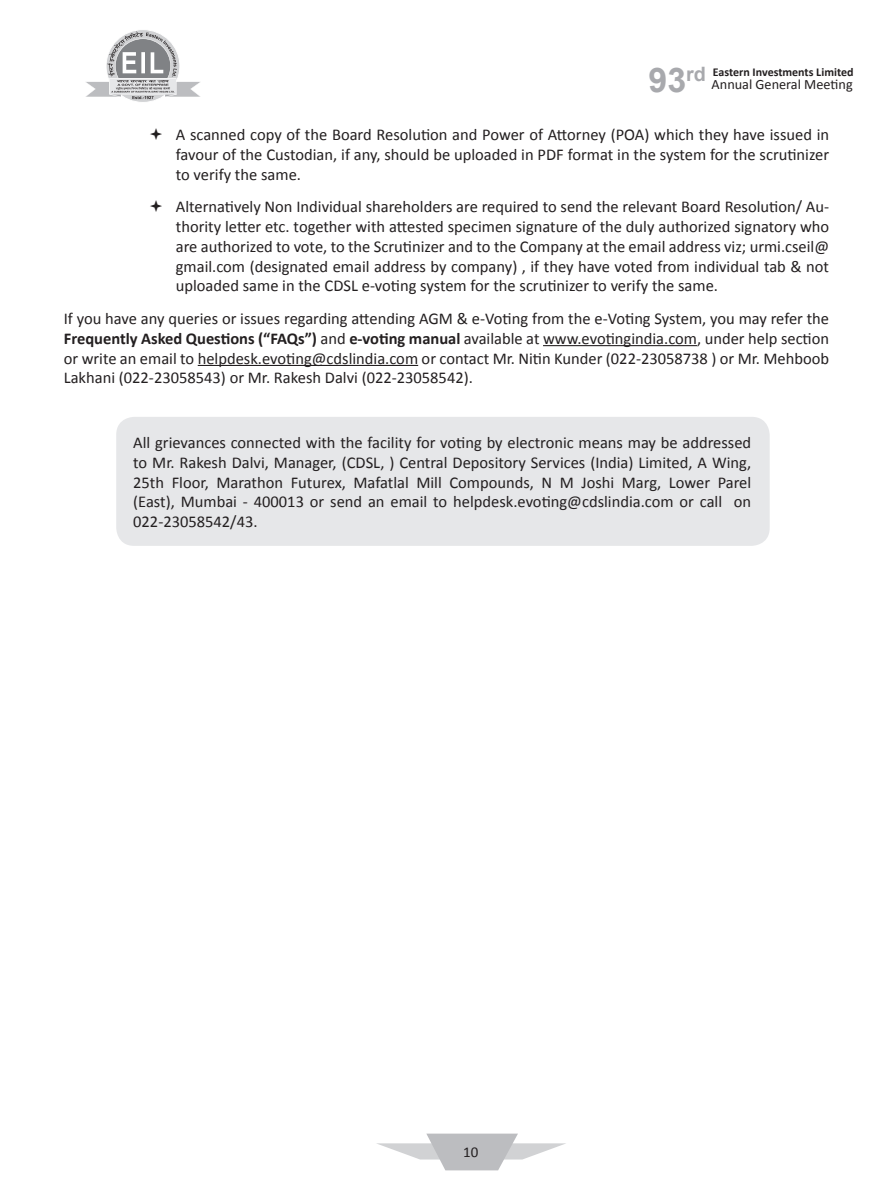
<style>
.page{position:relative;width:893px;height:1191px;background:#fff}
.page>*{position:absolute;margin:0;border:0;box-sizing:border-box;transform-origin:0 0}
.t1{font:16.5px/19.8px "Calibri";color:#231f20;text-align:justify}
.t2{font:15px "Calibri";color:#231f20}
.t3{font:14.25px "Calibri";color:#231f20}
.t4{font:700 12px "Calibri";color:#231f20}
.s1{font-family:"Arial";font-weight:700;font-size:33.9px;color:#a8a9ad}
.s2{font-weight:700}
</style>
<div class="page">
<svg style="left:377px;top:1133px;width:189px;height:37px"></svg>
<svg style="left:86px;top:32px;width:114px;height:67px"></svg>
<hr style="left:543px;top:345px;width:154px;height:1px;background:#231f20">
<hr style="left:198px;top:365px;width:220px;height:1px;background:#231f20">
<div style="left:116px;top:417px;width:654px;height:129px;background:#e6e7e9;border-radius:18px"></div>
<p class="t3" style="left:648px;top:76px;width:206px"><span class="s1">93</span><sup>rd</sup> Annual General Meeting</p>
<p class="t4" style="left:713px;top:65px;width:142px">Eastern Investments Limited</p>
<p class="t1" style="left:176px;top:125px;width:655px">A scanned copy of the Board Resolution and Power of Attorney (POA) which they have issued in favour of the Custodian, if any, should be uploaded in PDF format in the system for the scrutinizer to verify the same.</p>
<p class="t1" style="left:176px;top:197px;width:655px">Alternatively Non Individual shareholders are required to send the relevant Board Resolution/ Au&shy;thority letter etc. together with attested specimen signature of the duly authorized signatory who are authorized to vote, to the Scrutinizer and to the Company at the email address viz; urmi.cseil@ gmail.com (designated email address by company) , if they have voted from individual tab &amp; not uploaded same in the CDSL e-voting system for the scrutinizer to verify the same.</p>
<p class="t1" style="left:64px;top:309px;width:767px">If you have any queries or issues regarding attending AGM &amp; e-Voting from the e-Voting System, you may refer the <span class="s2">Frequently Asked Questions (“FAQs”)</span> and <span class="s2">e-voting manual</span> available at www.evotingindia.com, under help section or write an email to helpdesk.evoting@cdslindia.com or contact Mr. Nitin Kunder (022-23058738 ) or Mr. Mehboob Lakhani (022-23058543) or Mr. Rakesh Dalvi (022-23058542).</p>
<p class="t1" style="left:133px;top:432px;width:620px">All grievances connected with the facility for voting by electronic means may be addressed to Mr. Rakesh Dalvi, Manager, (CDSL, ) Central Depository Services (India) Limited, A Wing, 25th Floor, Marathon Futurex, Mafatlal Mill Compounds, N M Joshi Marg, Lower Parel (East), Mumbai - 400013 or send an email to helpdesk.evoting@cdslindia.com or call on 022-23058542/43.</p>
<p class="t2" style="left:463px;top:1142px;width:17px">10</p>
</div>
